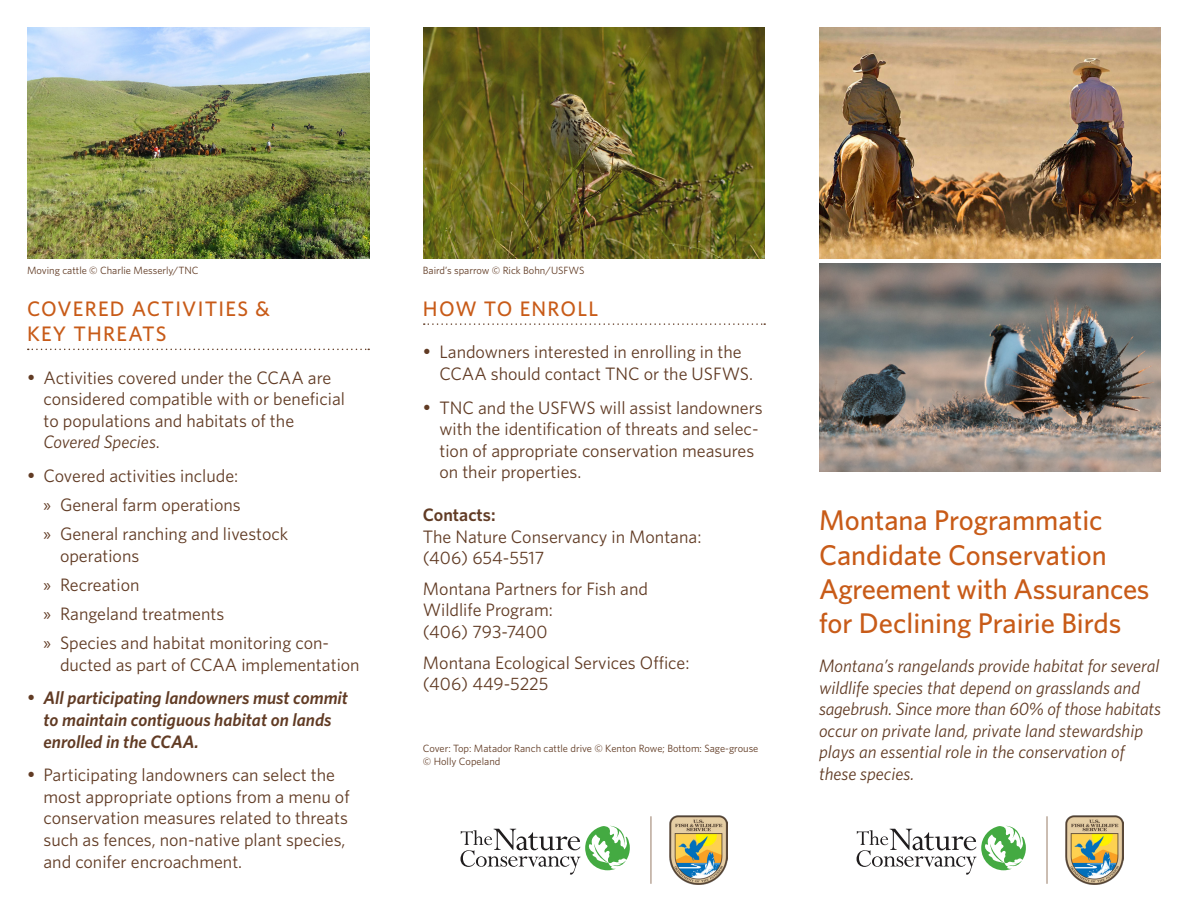
<style>
.page{position:relative;width:1188px;height:918px;background:#fff}
.page>*{position:absolute;margin:0;border:0;box-sizing:border-box;transform-origin:0 0}
.t1{font:500 28.5px/34.2px "Whitney";color:#c85b18}
.head_1{font:500 21px/25.2px "Whitney";letter-spacing:.06em;color:#c85b18}
.text{font:18px/21.6px "Whitney";color:#613b24}
.t2{font:italic 18px/21.6px "Whitney";color:#613b24}
.t3{font:italic 600 18px/21.6px "Whitney";color:#613b24}
.head_2{font:600 18px "Whitney";color:#613b24}
.t4{font:10.5px/12.6px "Whitney";color:#613b24}
.s1{font-style:italic}
.s2{font-family:"Myriad Pro"}
</style>
<div class="page">
<img style="left:819px;top:264px;width:342px;height:208px">
<img style="left:819px;top:27px;width:342px;height:231px">
<img style="left:423px;top:27px;width:342px;height:231px">
<img style="left:27px;top:27px;width:342px;height:231px">
<svg style="left:424px;top:323px;width:341px;height:2px"></svg>
<svg style="left:28px;top:349px;width:341px;height:1px"></svg>
<svg style="left:857px;top:826px;width:169px;height:49px"></svg>
<img style="left:1065px;top:815px;width:58px;height:70px">
<hr style="left:1047px;top:816px;width:1px;height:68px;background:#987c67">
<svg style="left:460px;top:826px;width:170px;height:49px"></svg>
<img style="left:669px;top:815px;width:58px;height:70px">
<hr style="left:651px;top:816px;width:1px;height:68px;background:#987c67">
<p class="t4" style="left:27px;top:264px;width:173px">Moving cattle © Charlie Messerly/TNC</p>
<p class="t4" style="left:423px;top:264px;width:163px">Baird’s sparrow © Rick Bohn/USFWS</p>
<p class="head_1" style="left:27px;top:296px;width:244px">COVERED ACTIVITIES &amp;<br>KEY THREATS</p>
<p class="text" style="left:44px;top:366px;width:303px;text-indent:-16px">• Activities covered under the CCAA are considered compatible with or beneficial to populations and habitats of the <span class="s1">Covered Species</span>.</p>
<p class="text" style="left:27px;top:465px;width:213px">• Covered activities include:</p>
<p class="text" style="left:44px;top:494px;width:199px"><span class="s2">»</span> General farm operations</p>
<p class="text" style="left:60px;top:523px;width:230px;text-indent:-16px"><span class="s2">»</span> General ranching and livestock operations</p>
<p class="text" style="left:44px;top:574px;width:98px"><span class="s2">»</span> Recreation</p>
<p class="text" style="left:44px;top:603px;width:182px"><span class="s2">»</span> Rangeland treatments</p>
<p class="text" style="left:60px;top:632px;width:301px;text-indent:-16px"><span class="s2">»</span> Species and habitat monitoring con&shy;ducted as part of CCAA implementation</p>
<p class="t3" style="left:44px;top:687px;width:306px;text-indent:-16px">• All participating landowners must commit to maintain contiguous habitat on lands enrolled in the CCAA.</p>
<p class="text" style="left:44px;top:764px;width:308px;text-indent:-16px">• Participating landowners can select the most appropriate options from a menu of conservation measures related to threats such as fences, non-native plant species, and conifer encroachment.</p>
<p class="head_1" style="left:423px;top:296px;width:177px">HOW TO ENROLL</p>
<p class="text" style="left:439px;top:341px;width:315px;text-indent:-16px">• Landowners interested in enrolling in the<br>CCAA should contact TNC or the USFWS.</p>
<p class="text" style="left:439px;top:396px;width:325px;text-indent:-16px">• TNC and the USFWS will assist landowners with the identification of threats and selec&shy;tion of appropriate conservation measures on their properties.</p>
<p class="head_2" style="left:423px;top:503px;width:74px">Contacts:</p>
<p class="text" style="left:423px;top:525px;width:280px">The Nature Conservancy in Montana: (406) 654-5517</p>
<p class="text" style="left:423px;top:577px;width:227px">Montana Partners for Fish and<br>Wildlife Program:<br>(406) 793-7400</p>
<p class="text" style="left:423px;top:651px;width:268px">Montana Ecological Services Office: (406) 449-5225</p>
<p class="t4" style="left:423px;top:742px;width:337px">Cover: Top: Matador Ranch cattle drive © Kenton Rowe; Bottom: Sage-grouse © Holly Copeland</p>
<p class="t1" style="left:819px;top:503px;width:332px">Montana Programmatic<br>Candidate Conservation<br>Agreement with Assurances for Declining Prairie Birds</p>
<p class="t2" style="left:819px;top:655px;width:343px">Montana’s rangelands provide habitat for several wildlife species that depend on grasslands and sagebrush. Since more than 60% of those habitats occur on private land, private land stewardship plays an essential role in the conservation of these species.</p>
</div>
